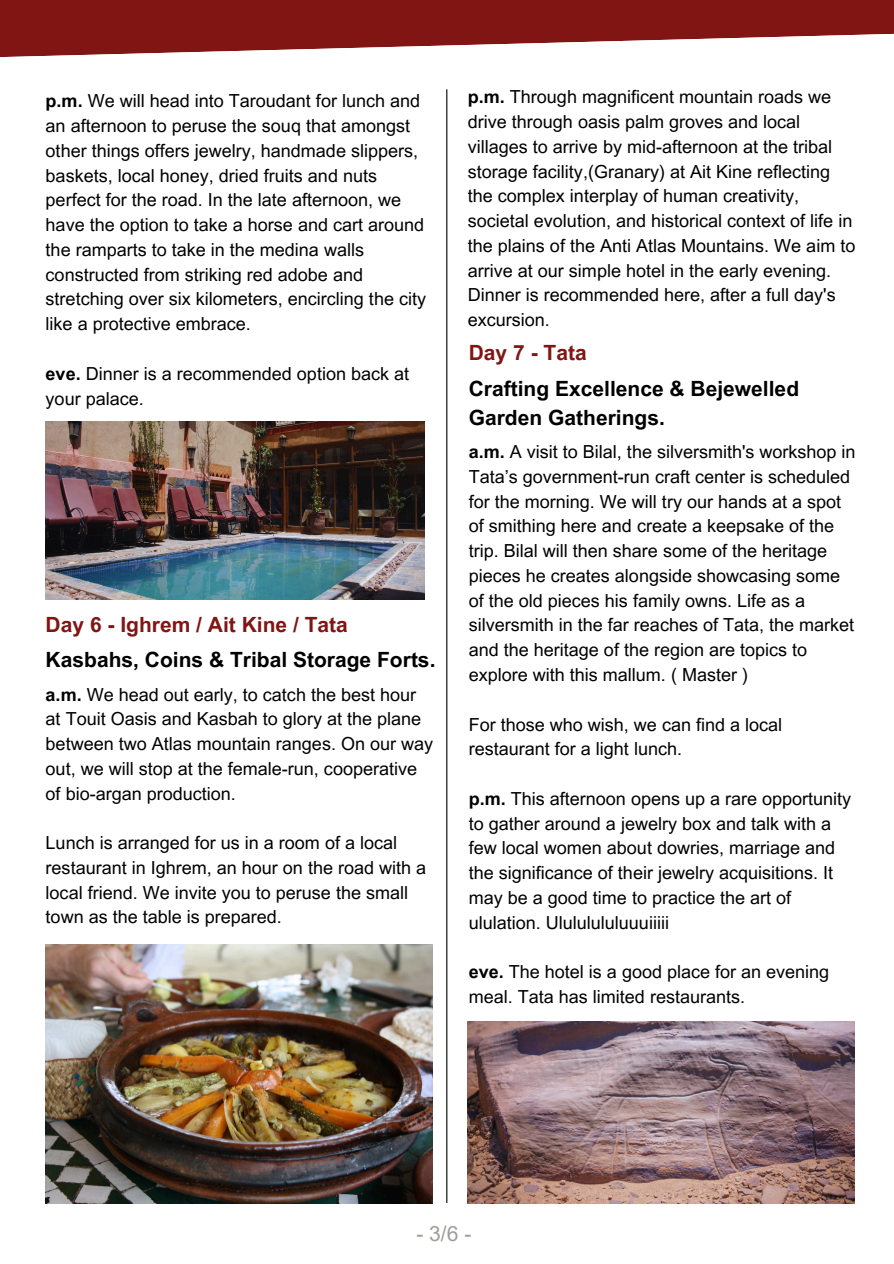
<style>
.page{position:relative;width:894px;height:1264px;background:#fff}
.page>*{position:absolute;margin:0;border:0;box-sizing:border-box;transform-origin:0 0}
.t1{font:700 21px/29.2px "Arial MT Pro";color:#000}
.t2{font:700 21px "Arial MT Pro";color:#811514}
.t3{font:21px "Arial MT Pro";color:#a09d97}
.t4{font:18px/24.8px "Arial MT Pro";color:#000}
.s1{font-weight:700}
</style>
<div class="page">
<svg style="left:0;top:0;width:893px;height:57px;fill:#811514"></svg>
<img style="left:46px;top:421px;width:378px;height:178px">
<img style="left:467px;top:1021px;width:386px;height:181px">
<hr style="left:446px;top:89px;width:1px;height:1113px;background:#000">
<img style="left:46px;top:944px;width:387px;height:259px">
<h1 class="t4" style="left:46px;top:91px;width:382px"><span class="s1">p.m.</span> We will head into Taroudant for lunch and an afternoon to peruse the souq that amongst other things offers jewelry, handmade slippers, baskets, local honey, dried fruits and nuts perfect for the road. In the late afternoon, we have the option to take a horse and cart around the ramparts to take in the medina walls constructed from striking red adobe and stretching over six kilometers, encircling the city like a protective embrace.</h1>
<h1 class="t4" style="left:46px;top:363px;width:365px"><span class="s1">eve.</span> Dinner is a recommended option back at your palace.</h1>
<p class="t2" style="left:46px;top:617px;width:304px">Day 6 - Ighrem / Ait Kine / Tata</p>
<p class="t1" style="left:46px;top:648px;width:391px">Kasbahs, Coins &amp; Tribal Storage Forts.</p>
<p class="t4" style="left:46px;top:684px;width:389px"><span class="s1">a.m.</span> We head out early, to catch the best hour at Touit Oasis and Kasbah to glory at the plane between two Atlas mountain ranges. On our way out, we will stop at the female-run, cooperative of bio-argan production.</p>
<p class="t4" style="left:46px;top:832px;width:382px">Lunch is arranged for us in a room of a local restaurant in Ighrem, an hour on the road with a local friend. We invite you to peruse the small town as the table is prepared.</p>
<p class="t4" style="left:467px;top:87px;width:389px"><span class="s1">p.m.</span> Through magnificent mountain roads we drive through oasis palm groves and local villages to arrive by mid-afternoon at the tribal storage facility,(Granary) at Ait Kine reflecting the complex interplay of human creativity, societal evolution, and historical context of life in the plains of the Anti Atlas Mountains. We aim to arrive at our simple hotel in the early evening.</p>
<p class="t4" style="left:467px;top:285px;width:369px">Dinner is recommended here, after a full day's excursion.</p>
<p class="t2" style="left:468px;top:345px;width:119px">Day 7 - Tata</p>
<p class="t1" style="left:468px;top:376px;width:332px">Crafting Excellence &amp; Bejewelled<br>Garden Gatherings.</p>
<p class="t4" style="left:468px;top:441px;width:388px"><span class="s1">a.m.</span> A visit to Bilal, the silversmith's workshop in Tata’s government-run craft center is scheduled for the morning. We will try our hands at a spot of smithing here and create a keepsake of the trip. Bilal will then share some of the heritage pieces he creates alongside showcasing some of the old pieces his family owns. Life as a silversmith in the far reaches of Tata, the market and the heritage of the region are topics to explore with this mallum. ( Master )</p>
<h1 class="t4" style="left:468px;top:714px;width:315px">For those who wish, we can find a local restaurant for a light lunch.</h1>
<h1 class="t4" style="left:468px;top:788px;width:384px"><span class="s1">p.m.</span> This afternoon opens up a rare opportunity to gather around a jewelry box and talk with a few local women about dowries, marriage and the significance of their jewelry acquisitions. It may be a good time to practice the art of ululation. Ulululululuuuiiiii</h1>
<p class="t4" style="left:468px;top:961px;width:362px"><span class="s1">eve.</span> The hotel is a good place for an evening meal. Tata has limited restaurants.</p>
<p class="t3" style="left:416px;top:1225px;width:56px">- 3/6 -</p>
</div>
